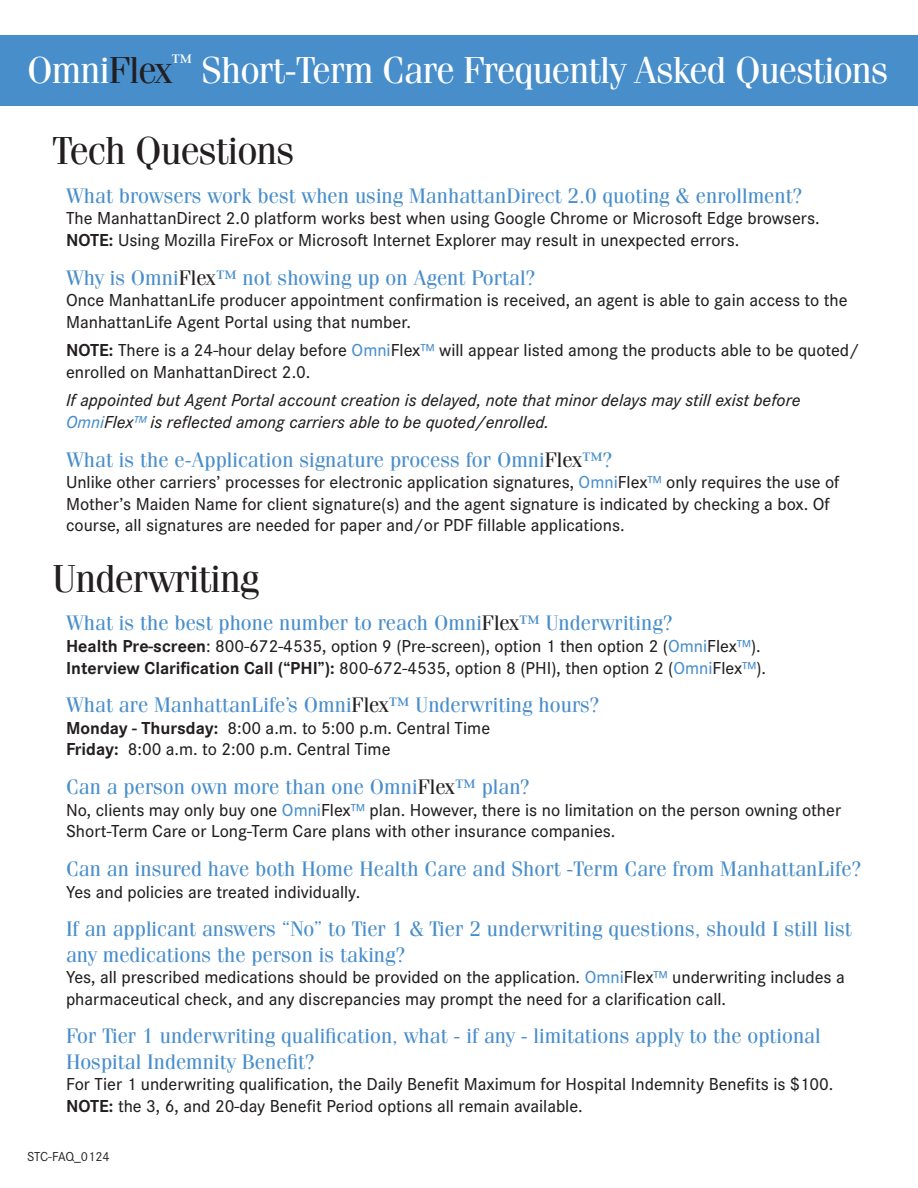
<style>
.page{position:relative;width:918px;height:1188px;background:#fff}
.page>*{position:absolute;margin:0;border:0;box-sizing:border-box;transform-origin:0 0}
.t1{font:39px "Fenice Pro ITC";letter-spacing:-.025em;color:#231f20}
.t2{font:37.5px "Fenice Pro ITC";letter-spacing:-.025em;color:#fff}
.t3{font:21px/25.2px "Fenice Pro ITC";color:#488ecb}
.t4{font:500 18px/21.6px "Corporate S Pro";color:#231f20}
.t5{font:italic 500 18px/21.6px "Corporate S Pro";color:#231f20}
.t6{font:13.5px "Corporate S Pro";letter-spacing:-.01em;color:#231f20}
.s1{color:#231f20}
.s2{font-weight:700}
.s3{color:#488ecb}
</style>
<div class="page">
<div style="left:0;top:35px;width:918px;height:70px;background:#488ecb"></div>
<p class="t2" style="left:27px;top:47px;width:863px">Omni<span class="s1">Flex</span><sup>™</sup> Short-Term Care Frequently Asked Questions</p>
<p class="t1" style="left:53px;top:127px;width:244px">Tech Questions</p>
<p class="t3" style="left:66px;top:183px;width:737px">What browsers work best when using ManhattanDirect 2.0 quoting &amp; enrollment?</p>
<p class="t4" style="left:66px;top:206px;width:755px">The ManhattanDirect 2.0 platform works best when using Google Chrome or Microsoft Edge browsers.</p>
<p class="t4" style="left:66px;top:228px;width:675px"><span class="s2">NOTE:</span> Using Mozilla FireFox or Microsoft Internet Explorer may result in unexpected errors.</p>
<p class="t3" style="left:66px;top:265px;width:470px">Why is Omni<span class="s1">Flex</span>™ not showing up on Agent Portal?</p>
<p class="t4" style="left:66px;top:288px;width:783px">Once ManhattanLife producer appointment confirmation is received, an agent is able to gain access to the<br>ManhattanLife Agent Portal using that number.</p>
<p class="t4" style="left:66px;top:338px;width:795px"><span class="s2">NOTE:</span> There is a 24-hour delay before <span class="s3">Omni</span>Flex<span class="s3">™</span> will appear listed among the products able to be quoted/ enrolled on ManhattanDirect 2.0.</p>
<p class="t5" style="left:66px;top:388px;width:736px">If appointed but Agent Portal account creation is delayed, note that minor delays may still exist before<br><span class="s3">Omni</span>Flex<span class="s3">™</span> is reflected among carriers able to be quoted/enrolled.</p>
<p class="t3" style="left:66px;top:446px;width:547px">What is the e-Application signature process for Omni<span class="s1">Flex</span>™?</p>
<p class="t4" style="left:66px;top:470px;width:775px">Unlike other carriers’ processes for electronic application signatures, <span class="s3">Omni</span>Flex<span class="s3">™</span> only requires the use of<br>Mother’s Maiden Name for client signature(s) and the agent signature is indicated by checking a box. Of course, all signatures are needed for paper and/or PDF fillable applications.</p>
<p class="t1" style="left:53px;top:554px;width:208px">Underwriting</p>
<p class="t3" style="left:66px;top:610px;width:607px">What is the best phone number to reach Omni<span class="s1">Flex</span>™ Underwriting?</p>
<p class="t4" style="left:66px;top:634px;width:696px"><span class="s2">Health Pre-screen</span>: 800-672-4535, option 9 (Pre-screen), option 1 then option 2 (<span class="s3">Omni</span>Flex<span class="s3">™</span>).</p>
<p class="t4" style="left:66px;top:655px;width:702px"><span class="s2">Interview Clarification Call (“PHI”):</span> 800-672-4535, option 8 (PHI), then option 2 (<span class="s3">Omni</span>Flex<span class="s3">™</span>).</p>
<p class="t3" style="left:66px;top:692px;width:534px">What are ManhattanLife’s Omni<span class="s1">Flex</span>™ Underwriting hours?</p>
<p class="t4" style="left:66px;top:716px;width:426px"><span class="s2">Monday - Thursday:</span> 8:00 a.m. to 5:00 p.m. Central Time</p>
<p class="t4" style="left:66px;top:737px;width:326px"><span class="s2">Friday:</span> 8:00 a.m. to 2:00 p.m. Central Time</p>
<p class="t3" style="left:66px;top:774px;width:464px">Can a person own more than one Omni<span class="s1">Flex</span>™ plan?</p>
<p class="t4" style="left:66px;top:797px;width:777px">No, clients may only buy one <span class="s3">Omni</span>Flex<span class="s3">™</span> plan. However, there is no limitation on the person owning other<br>Short-Term Care or Long-Term Care plans with other insurance companies.</p>
<p class="t3" style="left:66px;top:856px;width:796px">Can an insured have both Home Health Care and Short -Term Care from ManhattanLife?</p>
<p class="t4" style="left:66px;top:879px;width:296px">Yes and policies are treated individually.</p>
<p class="t3" style="left:66px;top:916px;width:787px">If an applicant answers “No” to Tier 1 &amp; Tier 2 underwriting questions, should I still list any medications the person is taking?</p>
<p class="t4" style="left:66px;top:965px;width:780px">Yes, all prescribed medications should be provided on the application. <span class="s3">Omni</span>Flex<span class="s3">™</span> underwriting includes a pharmaceutical check, and any discrepancies may prompt the need for a clarification call.</p>
<p class="t3" style="left:66px;top:1023px;width:756px">For Tier 1 underwriting qualification, what - if any - limitations apply to the optional<br>Hospital Indemnity Benefit?</p>
<p class="t4" style="left:66px;top:1072px;width:769px">For Tier 1 underwriting qualification, the Daily Benefit Maximum for Hospital Indemnity Benefits is $100.</p>
<p class="t4" style="left:66px;top:1094px;width:518px"><span class="s2">NOTE:</span> the 3, 6, and 20-day Benefit Period options all remain available.</p>
<p class="t6" style="left:27px;top:1147px;width:84px">STC-FAQ_0124</p>
</div>
